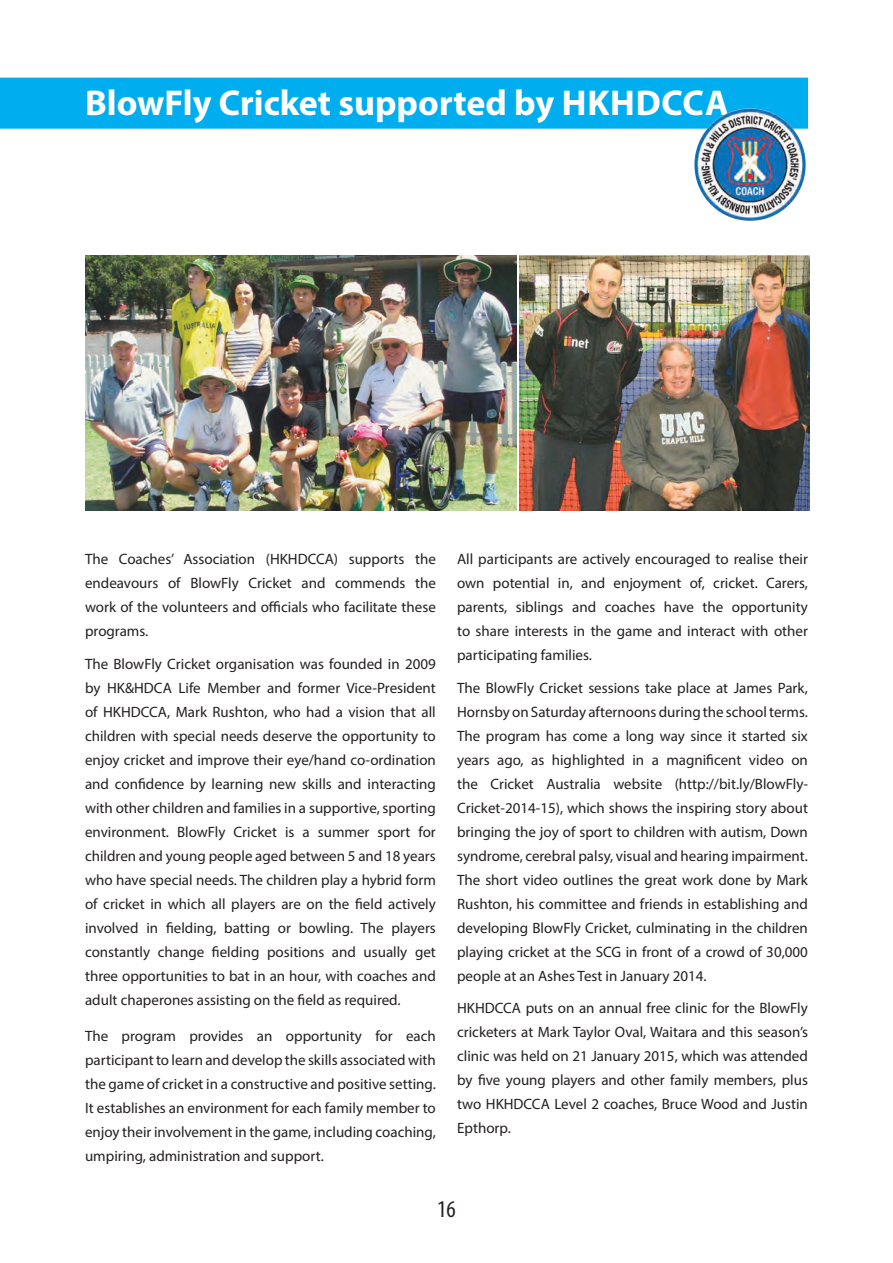
<style>
.page{position:relative;width:893px;height:1263px;background:#fff}
.page>*{position:absolute;margin:0;border:0;box-sizing:border-box;transform-origin:0 0}
.t1{font:700 36px "Myriad Pro";color:#fff}
.t2{font:condensed 24px "Myriad Pro";color:#231f20}
.t3{font:15px/24px "Myriad Pro";color:#231f20;text-align:justify}
</style>
<div class="page">
<img style="left:85px;top:255px;width:432px;height:255px">
<div style="left:0;top:78px;width:808px;height:51px;background:#00aeef"></div>
<img style="left:693px;top:108px;width:114px;height:113px">
<img style="left:520px;top:255px;width:289px;height:255px">
<h1 class="t1" style="left:85px;top:80px;width:501px">BlowFly Cricket supported by hkh</h1>
<h1 class="t1" style="left:636px;top:80px;width:93px">dCCA</h1>
<p class="t3" style="left:85px;top:547px;width:352px">The Coaches’ Association (HKHDCCA) supports the endeavours of BlowFly Cricket and commends the work of the volunteers and officials who facilitate these programs.</p>
<p class="t3" style="left:85px;top:651px;width:352px">The BlowFly Cricket organisation was founded in 2009 by HK&amp;HDCA Life Member and former Vice-President of HKHDCCA, Mark Rushton, who had a vision that all children with special needs deserve the opportunity to enjoy cricket and improve their eye/hand co-ordination and confidence by learning new skills and interacting with other children and families in a supportive, sporting environment. BlowFly Cricket is a summer sport for children and young people aged between 5 and 18 years who have special needs. The children play a hybrid form of cricket in which all players are on the field actively involved in fielding, batting or bowling. The players constantly change fielding positions and usually get three opportunities to bat in an hour, with coaches and adult chaperones assisting on the field as required.</p>
<p class="t3" style="left:85px;top:1024px;width:352px">The program provides an opportunity for each participant to learn and develop the skills associated with the game of cricket in a constructive and positive setting.<br>It establishes an environment for each family member to enjoy their involvement in the game, including coaching, umpiring, administration and support.</p>
<p class="t3" style="left:457px;top:547px;width:352px">All participants are actively encouraged to realise their own potential in, and enjoyment of, cricket. Carers, parents, siblings and coaches have the opportunity to share interests in the game and interact with other participating families.</p>
<p class="t3" style="left:457px;top:675px;width:352px">The BlowFly Cricket sessions take place at James Park, Hornsby on Saturday afternoons during the school terms.<br>The program has come a long way since it started six years ago, as highlighted in a magnificent video on the Cricket Australia website (http://bit.ly/BlowFly-Cricket-2014-15), which shows the inspiring story about bringing the joy of sport to children with autism, Down syndrome, cerebral palsy, visual and hearing impairment.<br>The short video outlines the great work done by Mark Rushton, his committee and friends in establishing and developing BlowFly Cricket, culminating in the children playing cricket at the SCG in front of a crowd of 30,000 people at an Ashes Test in January 2014.</p>
<p class="t3" style="left:457px;top:996px;width:352px">HKHDCCA puts on an annual free clinic for the BlowFly cricketers at Mark Taylor Oval, Waitara and this season’s clinic was held on 21 January 2015, which was attended by five young players and other family members, plus two HKHDCCA Level 2 coaches, Bruce Wood and Justin Epthorp.</p>
<h2 class="t2" style="left:437px;top:1195px;width:20px">16</h2>
</div>
